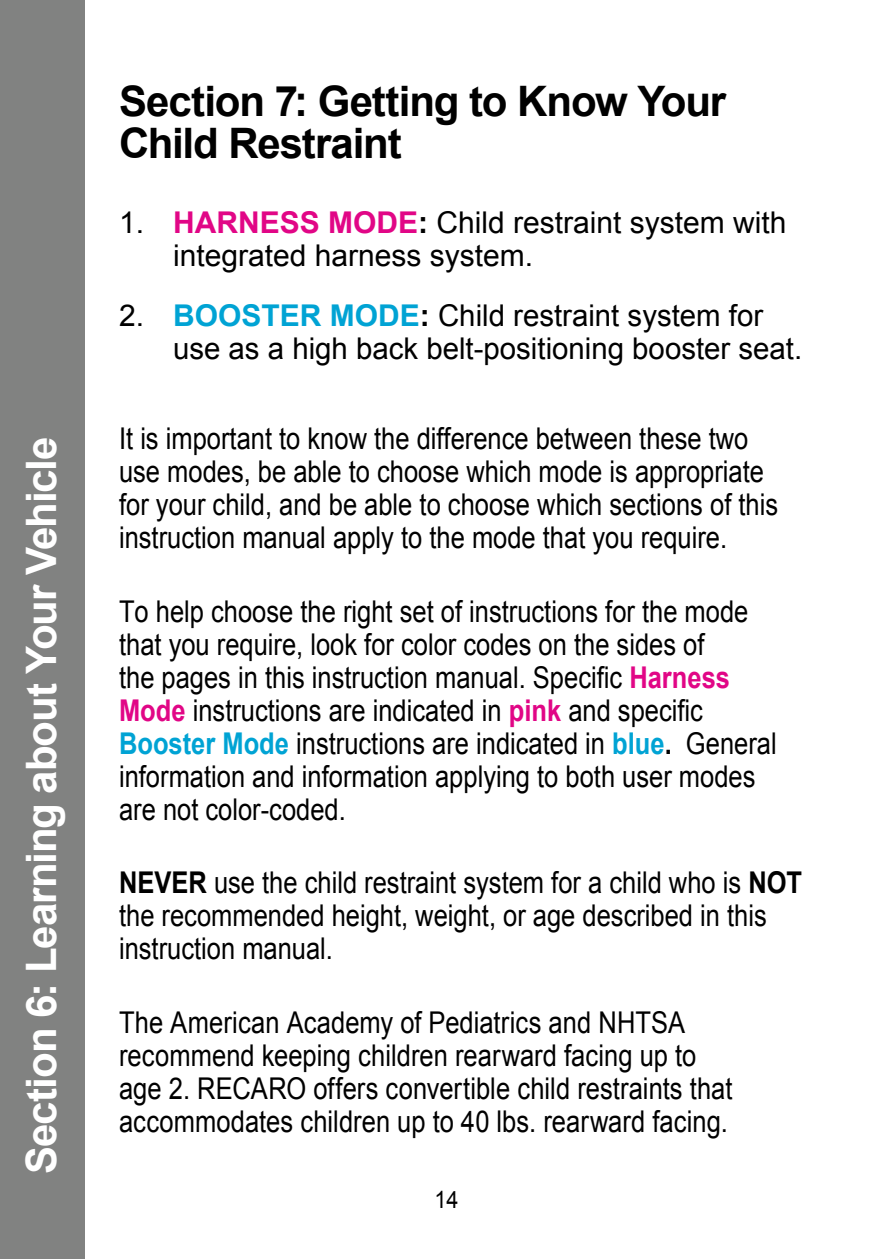
<style>
.page{position:relative;width:893px;height:1259px;background:#fff}
.page>*{position:absolute;margin:0;border:0;box-sizing:border-box;transform-origin:0 0}
.t1{font:700 42px/42px "Arial";letter-spacing:-.025em;color:#000}
.t2{font:700 42px "Arial";letter-spacing:-.025em;color:#fff}
.t3{font:30px/33px "Arial";color:#000;scale:.85 1}
.t4{font:30px/33px "Arial";color:#000}
.t5{font:24px "Arial";color:#000;scale:.9 1}
.s1{font-weight:700;color:#e10686}
.s2{font-weight:700}
.s3{font-weight:700;color:#00a3d4}
</style>
<div class="page">
<div style="left:0;top:0;width:85px;height:1259px;background:#818281"></div>
<h1 class="t2" style="left:13px;top:1174px;width:739px;rotate:-90deg">Section 6: Learning about Your Vehicle</h1>
<h1 class="t1" style="left:119px;top:81px;width:609px">Section 7: Getting to Know Your<br>Child Restraint</h1>
<p class="t4" style="left:173px;top:206px;width:615px;text-indent:-54px">1. <span class="s1">HARNESS MODE</span><span class="s2">:</span> Child restraint system with integrated harness system.</p>
<p class="t4" style="left:173px;top:299px;width:631px;text-indent:-54px">2. <span class="s3">BOOSTER MODE</span><span class="s2">:</span> Child restraint system for use as a high back belt-positioning booster seat.</p>
<p class="t3" style="left:119px;top:422px;width:777px">It is important to know the difference between these two use modes, be able to choose which mode is appropriate for your child, and be able to choose which sections of this instruction manual apply to the mode that you require.</p>
<p class="t3" style="left:119px;top:595px;width:775px">To help choose the right set of instructions for the mode that you require, look for color codes on the sides of<br>the pages in this instruction manual. Specific <span class="s1">Harness Mode</span> instructions are indicated in <span class="s1">pink</span> and specific <span class="s3">Booster Mode</span> instructions are indicated in <span class="s3">blue</span><span class="s2">.</span> General information and information applying to both user modes are not color-coded.</p>
<p class="t3" style="left:119px;top:866px;width:805px"><span class="s2">NEVER</span> use the child restraint system for a child who is <span class="s2">NOT </span>the recommended height, weight, or age described in this instruction manual.</p>
<p class="t3" style="left:119px;top:1006px;width:723px">The American Academy of Pediatrics and NHTSA recommend keeping children rearward facing up to age 2. RECARO offers convertible child restraints that accommodates children up to 40 lbs. rearward facing.</p>
<p class="t5" style="left:434px;top:1184px;width:28px">14</p>
</div>
